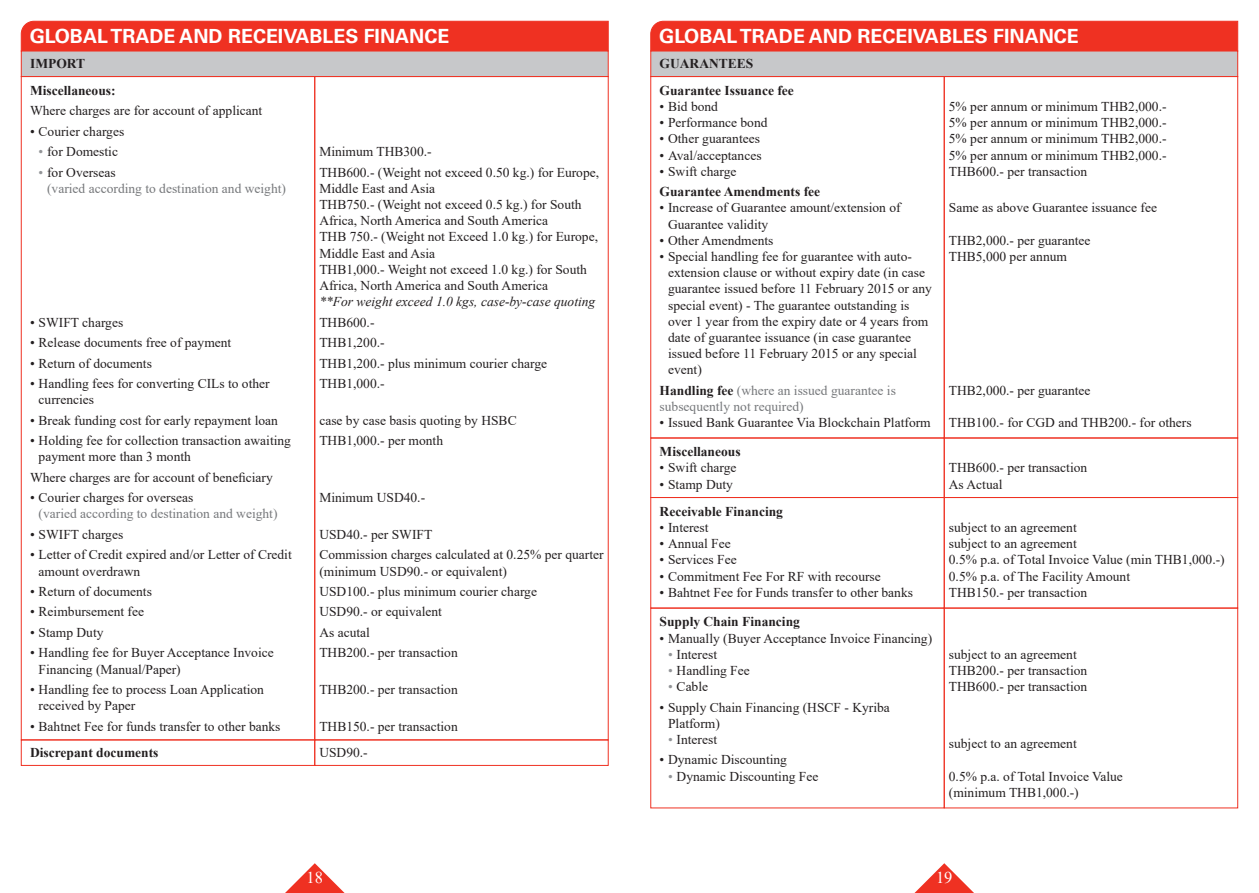
<style>
.page{position:relative;width:1259px;height:893px;background:#fff}
.page>*{position:absolute;margin:0;border:0;box-sizing:border-box;transform-origin:0 0}
.t1{font:700 19.5px "Univers LT Std";color:#fff}
.t2{font:16.5px "Times New Roman";color:#fff}
.t3{font:13.5px/16.2px "Times New Roman";color:#231f20}
.t4{font:13.5px/16.2px "Times New Roman";color:#76787b}
.t5{font:700 13.5px "Times New Roman";color:#231f20}
.s1{color:#939598}
.s2{color:#231f20}
.s3{font-style:italic}
.s4{font-weight:700;color:#231f20}
</style>
<div class="page">
<svg style="left:285px;top:863px;width:60px;height:30px"></svg>
<svg style="left:914px;top:863px;width:60px;height:30px"></svg>
<div style="left:21px;top:21px;width:588px;height:31px;background:#ef3122"></div>
<div style="left:650px;top:21px;width:588px;height:30px;background:#ef3122"></div>
<div style="left:650px;top:76px;width:294px;height:362px;border:1px solid #ef3122"></div>
<div style="left:944px;top:76px;width:294px;height:362px;border:1px solid #ef3122"></div>
<div style="left:651px;top:51px;width:586px;height:26px;background:#c7c8ca"></div>
<div style="left:650px;top:51px;width:588px;height:26px;border:1px solid #ef3122"></div>
<div style="left:650px;top:438px;width:294px;height:60px;border:1px solid #ef3122"></div>
<div style="left:650px;top:497px;width:294px;height:111px;border:1px solid #ef3122"></div>
<div style="left:650px;top:608px;width:294px;height:200px;border:1px solid #ef3122"></div>
<div style="left:944px;top:438px;width:294px;height:60px;border:1px solid #ef3122"></div>
<div style="left:944px;top:497px;width:294px;height:111px;border:1px solid #ef3122"></div>
<div style="left:944px;top:608px;width:294px;height:200px;border:1px solid #ef3122"></div>
<div style="left:21px;top:739px;width:294px;height:27px;border:1px solid #ef3122"></div>
<div style="left:314px;top:739px;width:294px;height:27px;border:1px solid #ef3122"></div>
<div style="left:21px;top:51px;width:587px;height:26px;background:#c7c8ca"></div>
<div style="left:21px;top:51px;width:587px;height:26px;border:1px solid #ef3122"></div>
<p class="t1" style="left:30px;top:25px;width:421px">GLOBAL TRADE AND RECEIVABLES FINANCE</p>
<p class="t1" style="left:659px;top:25px;width:421px">GLOBAL TRADE AND RECEIVABLES FINANCE</p>
<p class="t5" style="left:30px;top:54px;width:57px">IMPORT</p>
<p class="t5" style="left:30px;top:81px;width:87px">Miscellaneous:</p>
<p class="t3" style="left:30px;top:102px;width:234px">Where charges are for account of applicant</p>
<p class="t3" style="left:30px;top:123px;width:96px">• Courier charges</p>
<p class="t3" style="left:39px;top:143px;width:81px"><span class="s1">•</span> for Domestic</p>
<p class="t4" style="left:47px;top:164px;width:240px;text-indent:-9px"><span class="s1">•</span> <span class="s2">for Overseas<br></span>(varied according to destination and weight)</p>
<p class="t3" style="left:30px;top:314px;width:95px">• SWIFT charges</p>
<p class="t3" style="left:30px;top:334px;width:203px">• Release documents free of payment</p>
<p class="t3" style="left:30px;top:354px;width:123px">• Return of documents</p>
<p class="t3" style="left:39px;top:375px;width:232px;text-indent:-9px">• Handling fees for converting CILs to other currencies</p>
<p class="t3" style="left:30px;top:412px;width:249px">• Break funding cost for early repayment loan</p>
<p class="t3" style="left:39px;top:432px;width:254px;text-indent:-9px">• Holding fee for collection transaction awaiting payment more than 3 month</p>
<p class="t3" style="left:30px;top:469px;width:244px">Where charges are for account of beneficiary</p>
<p class="t4" style="left:39px;top:489px;width:240px;text-indent:-9px"><span class="s2">• Courier charges for overseas<br></span>(varied according to destination and weight)</p>
<p class="t3" style="left:30px;top:526px;width:95px">• SWIFT charges</p>
<p class="t3" style="left:39px;top:546px;width:255px;text-indent:-9px">• Letter of Credit expired and/or Letter of Credit amount overdrawn</p>
<p class="t3" style="left:30px;top:583px;width:123px">• Return of documents</p>
<p class="t3" style="left:30px;top:603px;width:115px">• Reimbursement fee</p>
<p class="t3" style="left:30px;top:624px;width:75px">• Stamp Duty</p>
<p class="t3" style="left:39px;top:644px;width:237px;text-indent:-9px">• Handling fee for Buyer Acceptance Invoice<br>Financing (Manual/Paper)</p>
<p class="t3" style="left:39px;top:681px;width:227px;text-indent:-9px">• Handling fee to process Loan Application received by Paper</p>
<p class="t3" style="left:30px;top:718px;width:252px">• Bahtnet Fee for funds transfer to other banks</p>
<p class="t3" style="left:319px;top:143px;width:114px">Minimum THB300.-</p>
<p class="t3" style="left:319px;top:164px;width:281px">THB600.- (Weight not exceed 0.50 kg.) for Europe, Middle East and Asia<br>THB750.- (Weight not exceed 0.5 kg.) for South Africa, North America and South America<br>THB 750.- (Weight not Exceed 1.0 kg.) for Europe, Middle East and Asia<br>THB1,000.- Weight not exceed 1.0 kg.) for South Africa, North America and South America<br><span class="s3">**For weight exceed 1.0 kgs, case-by-case quoting</span></p>
<p class="t3" style="left:319px;top:314px;width:57px">THB600.-</p>
<p class="t3" style="left:319px;top:334px;width:67px">THB1,200.-</p>
<p class="t3" style="left:319px;top:354px;width:229px">THB1,200.- plus minimum courier charge</p>
<p class="t3" style="left:319px;top:375px;width:67px">THB1,000.-</p>
<p class="t3" style="left:319px;top:412px;width:199px">case by case basis quoting by HSBC</p>
<p class="t3" style="left:319px;top:432px;width:125px">THB1,000.- per month</p>
<p class="t3" style="left:319px;top:489px;width:107px">Minimum USD40.-</p>
<p class="t3" style="left:319px;top:526px;width:114px">USD40.- per SWIFT</p>
<p class="t3" style="left:319px;top:546px;width:286px">Commission charges calculated at 0.25% per quarter (minimum USD90.- or equivalent)</p>
<p class="t3" style="left:319px;top:583px;width:219px">USD100.- plus minimum courier charge</p>
<p class="t3" style="left:319px;top:603px;width:124px">USD90.- or equivalent</p>
<p class="t3" style="left:319px;top:624px;width:52px">As acutal</p>
<p class="t3" style="left:319px;top:644px;width:140px">THB200.- per transaction</p>
<p class="t3" style="left:319px;top:681px;width:140px">THB200.- per transaction</p>
<p class="t3" style="left:319px;top:718px;width:140px">THB150.- per transaction</p>
<p class="t5" style="left:30px;top:743px;width:130px">Discrepant documents</p>
<p class="t3" style="left:319px;top:744px;width:50px">USD90.-</p>
<p class="t5" style="left:659px;top:54px;width:95px">GUARANTEES</p>
<p class="t5" style="left:659px;top:81px;width:136px">Guarantee Issuance fee</p>
<p class="t3" style="left:659px;top:98px;width:60px">• Bid bond</p>
<p class="t3" style="left:659px;top:114px;width:109px">• Performance bond</p>
<p class="t3" style="left:659px;top:130px;width:102px">• Other guarantees</p>
<p class="t3" style="left:659px;top:147px;width:103px">• Aval/acceptances</p>
<p class="t3" style="left:659px;top:163px;width:78px">• Swift charge</p>
<p class="t5" style="left:659px;top:182px;width:162px">Guarantee Amendments fee</p>
<p class="t3" style="left:668px;top:199px;width:234px;text-indent:-9px">• Increase of Guarantee amount/extension of<br>Guarantee validity</p>
<p class="t3" style="left:659px;top:232px;width:115px">• Other Amendments</p>
<p class="t3" style="left:668px;top:248px;width:265px;text-indent:-9px">• Special handling fee for guarantee with auto&shy;extension clause or without expiry date (in case guarantee issued before 11 February 2015 or any special event) - The guarantee outstanding is over 1 year from the expiry date or 4 years from date of guarantee issuance (in case guarantee issued before 11 February 2015 or any special event)</p>
<p class="t4" style="left:659px;top:382px;width:238px"><span class="s4">Handling fee</span> (where an issued guarantee is subsequently not required)</p>
<p class="t3" style="left:659px;top:414px;width:273px">• Issued Bank Guarantee Via Blockchain Platform</p>
<p class="t5" style="left:659px;top:442px;width:82px">Miscellaneous</p>
<p class="t3" style="left:659px;top:459px;width:78px">• Swift charge</p>
<p class="t3" style="left:659px;top:476px;width:75px">• Stamp Duty</p>
<p class="t5" style="left:659px;top:501px;width:125px">Receivable Financing</p>
<p class="t3" style="left:659px;top:519px;width:50px">• Interest</p>
<p class="t3" style="left:659px;top:535px;width:73px">• Annual Fee</p>
<p class="t3" style="left:659px;top:551px;width:79px">• Services Fee</p>
<p class="t3" style="left:659px;top:567px;width:223px">• Commitment Fee For RF with recourse</p>
<p class="t3" style="left:659px;top:584px;width:255px">• Bahtnet Fee for Funds transfer to other banks</p>
<p class="t5" style="left:659px;top:612px;width:142px">Supply Chain Financing</p>
<p class="t3" style="left:659px;top:629px;width:274px">• Manually (Buyer Acceptance Invoice Financing)</p>
<p class="t3" style="left:668px;top:646px;width:50px"><span class="s1">•</span> Interest</p>
<p class="t3" style="left:668px;top:662px;width:83px"><span class="s1">•</span> Handling Fee</p>
<p class="t3" style="left:668px;top:678px;width:41px"><span class="s1">•</span> Cable</p>
<p class="t3" style="left:668px;top:698px;width:223px;text-indent:-9px">• Supply Chain Financing (HSCF - Kyriba<br>Platform)</p>
<p class="t3" style="left:668px;top:731px;width:50px"><span class="s1">•</span> Interest</p>
<p class="t3" style="left:659px;top:751px;width:129px">• Dynamic Discounting</p>
<p class="t3" style="left:668px;top:768px;width:152px"><span class="s1">•</span> Dynamic Discounting Fee</p>
<p class="t3" style="left:949px;top:98px;width:219px">5% per annum or minimum THB2,000.-</p>
<p class="t3" style="left:949px;top:114px;width:219px">5% per annum or minimum THB2,000.-</p>
<p class="t3" style="left:949px;top:130px;width:219px">5% per annum or minimum THB2,000.-</p>
<p class="t3" style="left:949px;top:147px;width:219px">5% per annum or minimum THB2,000.-</p>
<p class="t3" style="left:949px;top:163px;width:140px">THB600.- per transaction</p>
<p class="t3" style="left:949px;top:199px;width:210px">Same as above Guarantee issuance fee</p>
<p class="t3" style="left:949px;top:232px;width:143px">THB2,000.- per guarantee</p>
<p class="t3" style="left:949px;top:248px;width:120px">THB5,000 per annum</p>
<p class="t3" style="left:949px;top:382px;width:143px">THB2,000.- per guarantee</p>
<p class="t3" style="left:949px;top:414px;width:244px">THB100.- for CGD and THB200.- for others</p>
<p class="t3" style="left:949px;top:459px;width:140px">THB600.- per transaction</p>
<p class="t3" style="left:949px;top:476px;width:55px">As Actual</p>
<p class="t3" style="left:949px;top:519px;width:129px">subject to an agreement</p>
<p class="t3" style="left:949px;top:535px;width:129px">subject to an agreement</p>
<p class="t3" style="left:949px;top:551px;width:277px">0.5% p.a. of Total Invoice Value (min THB1,000.-)</p>
<p class="t3" style="left:949px;top:567px;width:183px">0.5% p.a. of The Facility Amount</p>
<p class="t3" style="left:949px;top:584px;width:140px">THB150.- per transaction</p>
<p class="t3" style="left:949px;top:646px;width:129px">subject to an agreement</p>
<p class="t3" style="left:949px;top:662px;width:140px">THB200.- per transaction</p>
<p class="t3" style="left:949px;top:678px;width:140px">THB600.- per transaction</p>
<p class="t3" style="left:949px;top:735px;width:129px">subject to an agreement</p>
<p class="t3" style="left:949px;top:768px;width:176px">0.5% p.a. of Total Invoice Value (minimum THB1,000.-)</p>
<p class="t2" style="left:306px;top:866px;width:18px">18</p>
<p class="t2" style="left:936px;top:866px;width:18px">19</p>
</div>
